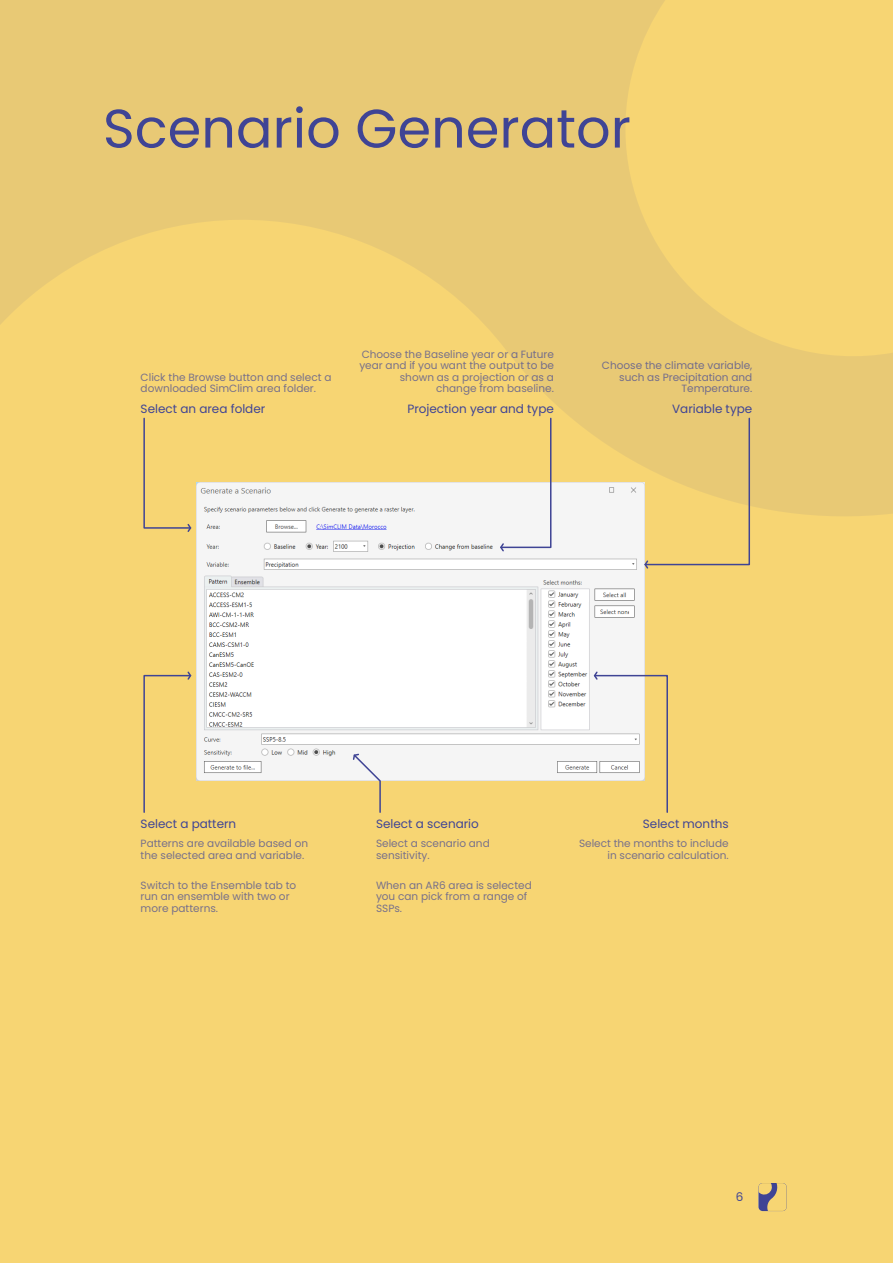
<style>
.page{position:relative;width:893px;height:1263px;background:#f7d573}
.page>*{position:absolute;margin:0;border:0;box-sizing:border-box;transform-origin:0 0}
.t1{font:54.15px "Poppins";color:#3f4495}
.t2{font:12px "Poppins";color:#3f4495}
.t3{font:10.5px/11.6px "Poppins";color:rgb(63 68 149/.7)}
</style>
<div class="page">
<svg style="left:0;top:0;width:893px;height:516px;fill:#e8c975"></svg>
<svg style="left:758px;top:1183px;width:29px;height:28px"></svg>
<img style="left:196px;top:482px;width:448px;height:299px">
<svg style="left:143px;top:417px;width:49px;height:115px"></svg>
<svg style="left:143px;top:671px;width:49px;height:142px"></svg>
<svg style="left:593px;top:670px;width:75px;height:143px"></svg>
<svg style="left:499px;top:417px;width:53px;height:136px"></svg>
<svg style="left:643px;top:417px;width:108px;height:153px"></svg>
<svg style="left:352px;top:753px;width:30px;height:60px"></svg>
<h1 class="t1" style="left:103px;top:91px;width:529px">Scenario Generator</h1>
<p class="t3" style="left:141px;top:371px;width:192px">Click the Browse button and select a downloaded SimClim area folder.</p>
<p class="t2" style="left:141px;top:401px;width:126px">Select an area folder</p>
<p class="t3" style="left:359px;top:348px;width:196px;text-align:right">Choose the Baseline year or a Future year and if you want the output to be shown as a projection or as a change from baseline.</p>
<p class="t3" style="left:602px;top:360px;width:152px;text-align:right">Choose the climate variable, such as Precipitation and<br>Temperature.</p>
<p class="t2" style="left:407px;top:401px;width:148px">Projection year and type</p>
<p class="t2" style="left:672px;top:401px;width:82px">Variable type</p>
<p class="t2" style="left:141px;top:815px;width:97px">Select a pattern</p>
<p class="t2" style="left:376px;top:815px;width:104px">Select a scenario</p>
<p class="t2" style="left:643px;top:815px;width:87px">Select months</p>
<p class="t3" style="left:141px;top:838px;width:169px">Patterns are available based on the selected area and variable.</p>
<p class="t3" style="left:141px;top:879px;width:157px">Switch to the Ensemble tab to run an ensemble with two or more patterns.</p>
<p class="t3" style="left:376px;top:838px;width:115px">Select a scenario and sensitivity.</p>
<p class="t3" style="left:376px;top:879px;width:157px">When an AR6 area is selected you can pick from a range of<br>SSPs.</p>
<p class="t3" style="left:579px;top:838px;width:151px;text-align:right">Select the months to include in scenario calculation.</p>
<p class="t2" style="left:736px;top:1189px;width:9px">6</p>
</div>
